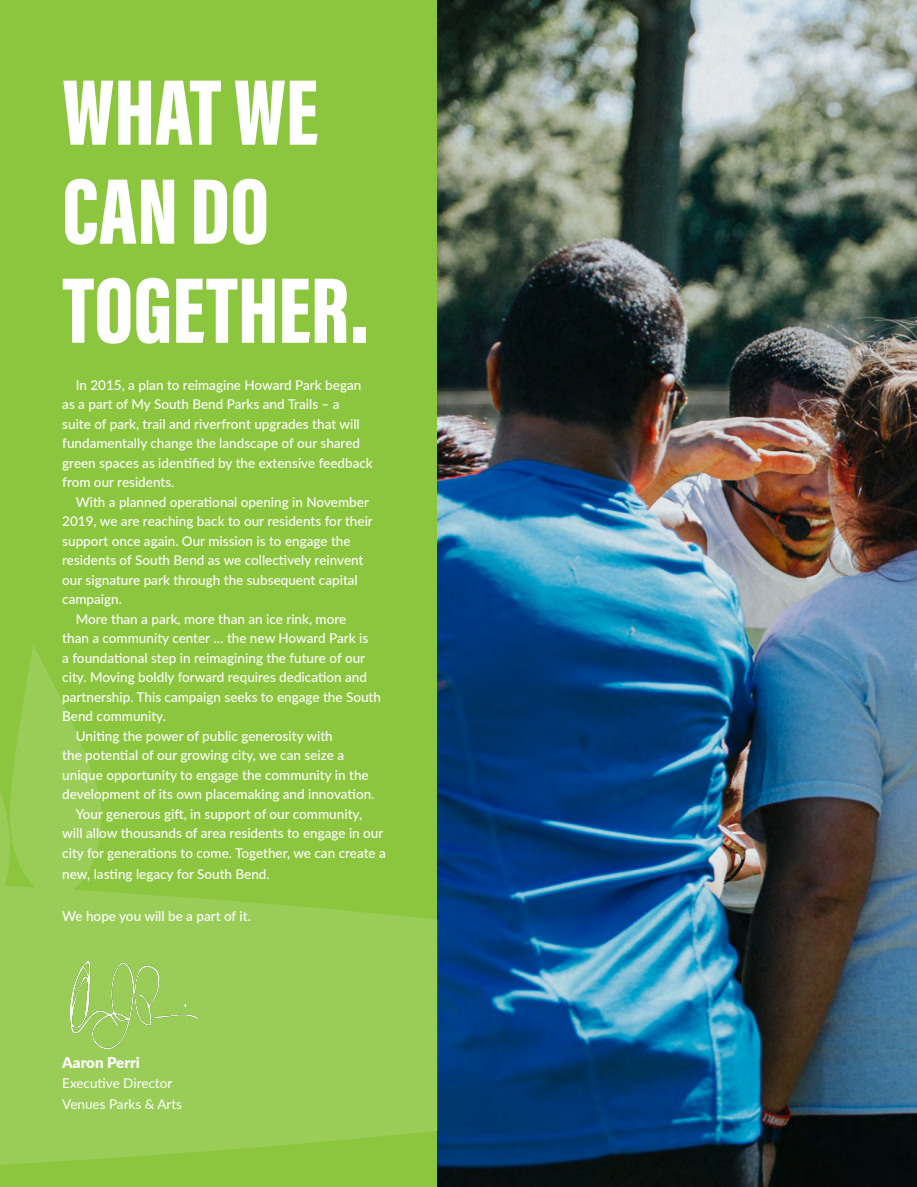
<style>
.page{position:relative;width:917px;height:1187px;background:#fff}
.page>*{position:absolute;margin:0;border:0;box-sizing:border-box;transform-origin:0 0}
.t1{font:900 96px/99px "Acumin Pro Extra Cond";color:#fff}
.t2{font:900 15px "Lato";color:#fff}
.t3{font:500 13.5px/19.5px "Lato";color:#fff}
.t4{font:13.5px "Lato";color:#fff}
</style>
<div class="page">
<div style="left:0;top:0;width:439px;height:1186px;background:#8bc63e"></div>
<img style="left:438px;top:0;width:478px;height:1186px">
<svg style="left:0;top:425px;width:438px;height:761px"></svg>
<img style="left:70px;top:961px;width:128px;height:86px">
<svg style="left:184px;top:1003px;width:3px;height:4px"></svg>
<p class="t1" style="left:62px;top:62px;width:257px">WHAT WE<br>CAN DO</p>
<p class="t1" style="left:62px;top:260px;width:307px">TOGETHER.</p>
<p class="t3" style="left:62px;top:374px;width:312px;text-indent:14px">In 2015, a plan to reimagine Howard Park began as a part of My South Bend Parks and Trails – a<br>suite of park, trail and riverfront upgrades that will fundamentally change the landscape of our shared green spaces as identified by the extensive feedback from our residents.</p>
<p class="t3" style="left:62px;top:491px;width:312px;text-indent:14px">With a planned operational opening in November 2019, we are reaching back to our residents for their support once again. Our mission is to engage the residents of South Bend as we collectively reinvent our signature park through the subsequent capital campaign.</p>
<p class="t3" style="left:62px;top:608px;width:320px;text-indent:14px">More than a park, more than an ice rink, more<br>than a community center … the new Howard Park is<br>a foundational step in reimagining the future of our city. Moving boldly forward requires dedication and partnership. This campaign seeks to engage the South Bend community.</p>
<p class="t3" style="left:62px;top:725px;width:313px;text-indent:14px">Uniting the power of public generosity with<br>the potential of our growing city, we can seize a unique opportunity to engage the community in the development of its own placemaking and innovation.</p>
<p class="t3" style="left:62px;top:803px;width:325px;text-indent:14px">Your generous gift, in support of our community, will allow thousands of area residents to engage in our city for generations to come. Together, we can create a</p>
<p class="t3" style="left:62px;top:863px;width:209px">new, lasting legacy for South Bend.</p>
<p class="t3" style="left:62px;top:905px;width:190px">We hope you will be a part of it.</p>
<p class="t2" style="left:62px;top:1051px;width:79px">Aaron Perri</p>
<p class="t4" style="left:62px;top:1072px;width:111px">Executive Director</p>
<p class="t4" style="left:62px;top:1093px;width:121px">Venues Parks &amp; Arts</p>
</div>
